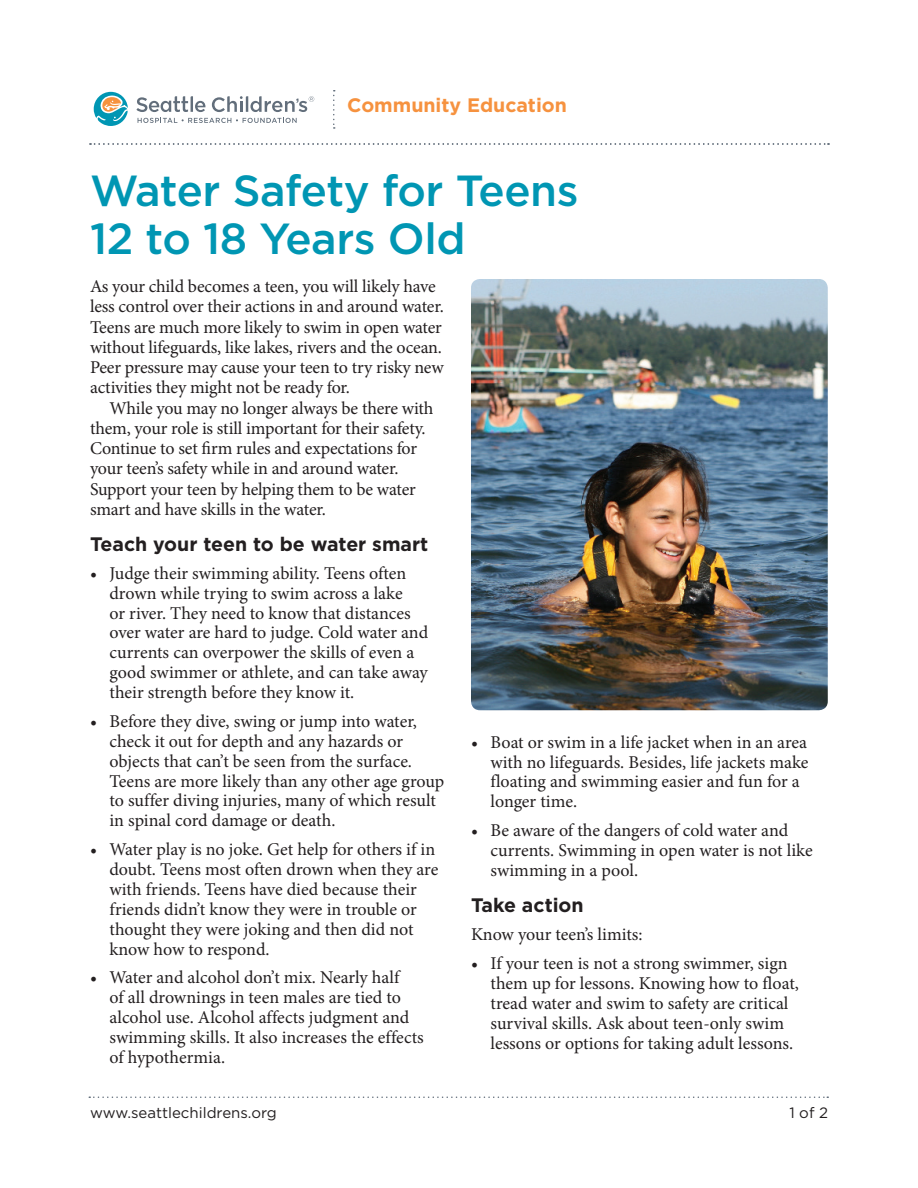
<style>
.page{position:relative;width:918px;height:1188px;background:#fff}
.page>*{position:absolute;margin:0;border:0;box-sizing:border-box;transform-origin:0 0}
.t1{font:500 43.5px/48px "Gotham";letter-spacing:-.01em;color:#0096b3}
.t2{font:700 19.5px "Gotham";color:#231f20}
.t3{font:700 19.5px "Gotham";color:#f6923f}
.t4{font:18px/19.8px "Minion Pro";letter-spacing:-.005em;color:#231f20}
.t5{font:15px "Gotham";color:#231f20}
</style>
<div class="page">
<svg style="left:89px;top:1096px;width:739px;height:2px"></svg>
<svg style="left:94px;top:92px;width:34px;height:34px"></svg>
<svg style="left:136px;top:96px;width:69px;height:16px"></svg>
<svg style="left:138px;top:118px;width:159px;height:5px"></svg>
<svg style="left:212px;top:96px;width:102px;height:16px"></svg>
<svg style="left:90px;top:143px;width:739px;height:2px"></svg>
<svg style="left:333px;top:90px;width:2px;height:39px"></svg>
<img style="left:471px;top:279px;width:357px;height:431px">
<p class="t3" style="left:347px;top:92px;width:221px">Community Education</p>
<h1 class="t1" style="left:90px;top:166px;width:490px">Water Safety for Teens<br>12 to 18 Years Old</h1>
<p class="t4" style="left:90px;top:276px;width:355px;line-height:20.2px">As your child becomes a teen, you will likely have less control over their actions in and around water.<br>Teens are much more likely to swim in open water without lifeguards, like lakes, rivers and the ocean.<br>Peer pressure may cause your teen to try risky new activities they might not be ready for.</p>
<p class="t4" style="left:90px;top:398px;width:345px;line-height:20.2px;text-indent:19px">While you may no longer always be there with them, your role is still important for their safety.<br>Continue to set firm rules and expectations for your teen’s safety while in and around water.<br>Support your teen by helping them to be water smart and have skills in the water.</p>
<p class="t2" style="left:90px;top:531px;width:340px">Teach your teen to be water smart</p>
<p class="t4" style="left:109px;top:563px;width:320px;text-indent:-19px">• Judge their swimming ability. Teens often drown while trying to swim across a lake<br>or river. They need to know that distances over water are hard to judge. Cold water and currents can overpower the skills of even a good swimmer or athlete, and can take away their strength before they know it.</p>
<p class="t4" style="left:109px;top:711px;width:336px;text-indent:-19px">• Before they dive, swing or jump into water, check it out for depth and any hazards or objects that can’t be seen from the surface.<br>Teens are more likely than any other age group to suffer diving injuries, many of which result in spinal cord damage or death.</p>
<p class="t4" style="left:109px;top:840px;width:330px;text-indent:-19px">• Water play is no joke. Get help for others if in doubt. Teens most often drown when they are with friends. Teens have died because their friends didn’t know they were in trouble or thought they were joking and then did not know how to respond.</p>
<p class="t4" style="left:109px;top:968px;width:316px;text-indent:-19px">• Water and alcohol don’t mix. Nearly half<br>of all drownings in teen males are tied to alcohol use. Alcohol affects judgment and swimming skills. It also increases the effects of hypothermia.</p>
<p class="t5" style="left:90px;top:1103px;width:188px">www.seattlechildrens.org</p>
<p class="t4" style="left:490px;top:732px;width:320px;text-indent:-19px">• Boat or swim in a life jacket when in an area with no lifeguards. Besides, life jackets make floating and swimming easier and fun for a longer time.</p>
<p class="t4" style="left:490px;top:821px;width:324px;text-indent:-19px">• Be aware of the dangers of cold water and currents. Swimming in open water is not like swimming in a pool.</p>
<p class="t2" style="left:471px;top:892px;width:114px">Take action</p>
<p class="t4" style="left:471px;top:925px;width:173px">Know your teen’s limits:</p>
<p class="t4" style="left:490px;top:954px;width:310px;text-indent:-19px">• If your teen is not a strong swimmer, sign them up for lessons. Knowing how to float, tread water and swim to safety are critical survival skills. Ask about teen-only swim lessons or options for taking adult lessons.</p>
<p class="t5" style="left:789px;top:1103px;width:40px">1 of 2</p>
</div>
